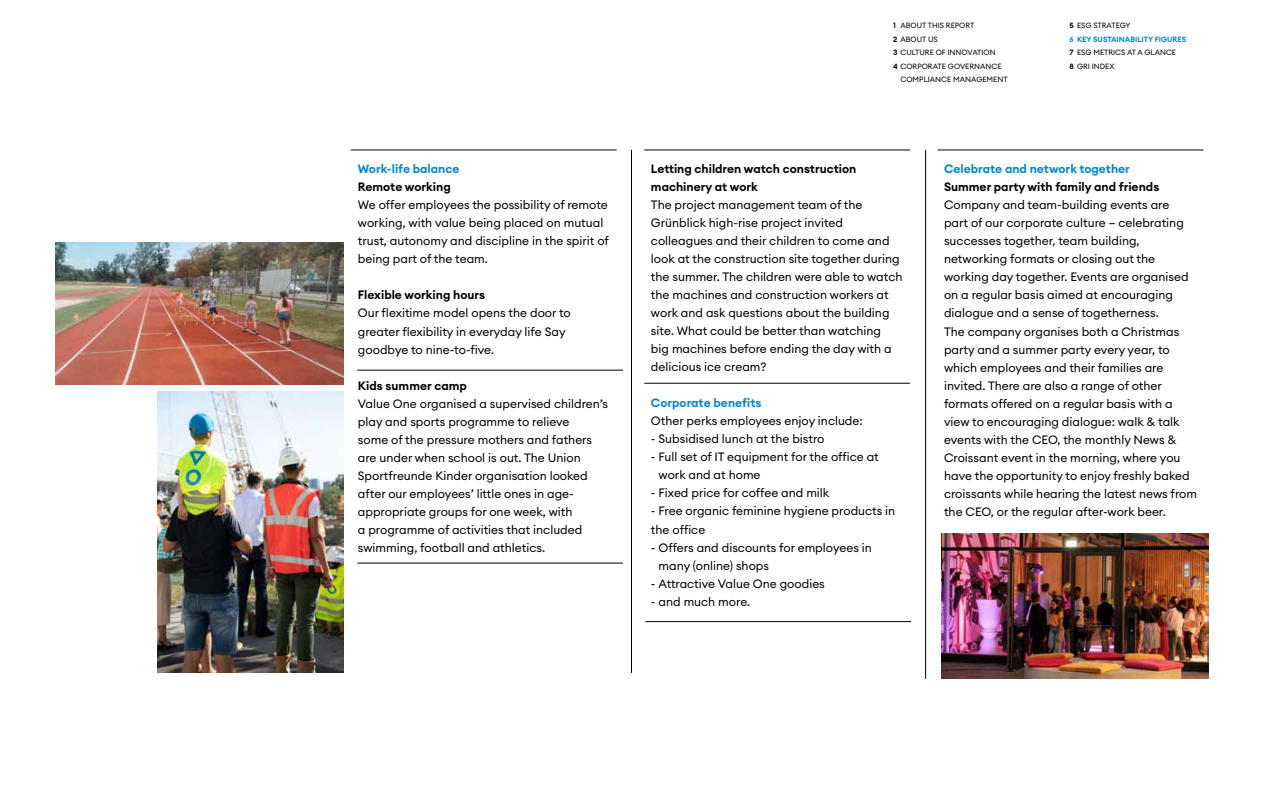
<style>
.page{position:relative;width:1263px;height:790px;background:#fff}
.page>*{position:absolute;margin:0;border:0;box-sizing:border-box;transform-origin:0 0}
.t1{font:12px/18px "Euclid Circular A";color:#000}
.t2{font:600 12px/18px "Euclid Circular A";color:#000}
.t3{font:600 12px "Euclid Circular A";color:#0086cd}
.t4{font:7.5px/13.5px "Euclid Circular A";color:#000}
.s1{font-weight:600}
.s2{font-weight:600;color:#0086cd}
</style>
<div class="page">
<hr style="left:631px;top:150px;width:1px;height:522px;background:#000">
<hr style="left:925px;top:150px;width:1px;height:528px;background:#000">
<hr style="left:357px;top:370px;width:266px;height:1px;background:#000">
<hr style="left:357px;top:562px;width:266px;height:1px;background:#000">
<hr style="left:645px;top:621px;width:266px;height:1px;background:#000">
<hr style="left:644px;top:383px;width:266px;height:1px;background:#000">
<hr style="left:644px;top:150px;width:266px;height:1px;background:#000">
<hr style="left:351px;top:150px;width:266px;height:1px;background:#000">
<hr style="left:938px;top:150px;width:265px;height:1px;background:#000">
<img style="left:157px;top:391px;width:186px;height:281px">
<img style="left:941px;top:533px;width:268px;height:145px">
<img style="left:55px;top:243px;width:288px;height:141px">
<p class="t3" style="left:358px;top:161px;width:103px">Work-life balance</p>
<p class="t2" style="left:358px;top:178px;width:94px">Remote working</p>
<p class="t1" style="left:358px;top:196px;width:253px">We offer employees the possibility of remote working, with value being placed on mutual trust, autonomy and discipline in the spirit of being part of the team.</p>
<p class="t2" style="left:358px;top:286px;width:129px">Flexible working hours</p>
<p class="t1" style="left:358px;top:304px;width:214px">Our flexitime model opens the door to greater flexibility in everyday life Say goodbye to nine-to-five.</p>
<p class="t2" style="left:358px;top:376px;width:110px">Kids summer camp</p>
<p class="t1" style="left:358px;top:394px;width:252px">Value One organised a supervised children’s play and sports programme to relieve<br>some of the pressure mothers and fathers are under when school is out. The Union Sportfreunde Kinder organisation looked after our employees’ little ones in age&shy;appropriate groups for one week, with<br>a programme of activities that included swimming, football and athletics.</p>
<p class="t4" style="left:893px;top:19px;width:83px"><span class="s1">1</span> ABOUT THIS REPORT</p>
<p class="t4" style="left:893px;top:32px;width:46px"><span class="s1">2</span> ABOUT US</p>
<p class="t4" style="left:893px;top:46px;width:104px"><span class="s1">3</span> CULTURE OF INNOVATION</p>
<p class="t4" style="left:893px;top:59px;width:110px"><span class="s1">4</span> CORPORATE GOVERNANCE</p>
<p class="t4" style="left:900px;top:73px;width:109px">COMPLIANCE MANAGEMENT</p>
<p class="t4" style="left:1069px;top:19px;width:118px"><span class="s1">5</span> ESG STRATEGY<br><span class="s2">6 KEY SUSTAINABILITY FIGURES<br></span><span class="s1">7</span> ESG METRICS AT A GLANCE<br><span class="s1">8</span> GRI INDEX</p>
<p class="t2" style="left:651px;top:160px;width:207px">Letting children watch construction machinery at work</p>
<p class="t1" style="left:651px;top:196px;width:253px">The project management team of the Grünblick high-rise project invited colleagues and their children to come and look at the construction site together during the summer. The children were able to watch the machines and construction workers at work and ask questions about the building site. What could be better than watching<br>big machines before ending the day with a delicious ice cream?</p>
<p class="t3" style="left:651px;top:395px;width:112px">Corporate benefits</p>
<p class="t1" style="left:651px;top:412px;width:213px">Other perks employees enjoy include:</p>
<p class="t1" style="left:651px;top:430px;width:175px">- Subsidised lunch at the bistro</p>
<p class="t1" style="left:658px;top:448px;width:222px;text-indent:-8px">- Full set of IT equipment for the office at work and at home</p>
<p class="t1" style="left:651px;top:484px;width:180px">- Fixed price for coffee and milk</p>
<p class="t1" style="left:651px;top:502px;width:246px">- Free organic feminine hygiene products in the office</p>
<p class="t1" style="left:658px;top:538px;width:215px;text-indent:-8px">- Offers and discounts for employees in many (online) shops</p>
<p class="t1" style="left:651px;top:574px;width:175px">- Attractive Value One goodies</p>
<p class="t1" style="left:651px;top:592px;width:101px">- and much more.</p>
<p class="t3" style="left:944px;top:161px;width:187px">Celebrate and network together</p>
<p class="t2" style="left:944px;top:178px;width:217px">Summer party with family and friends</p>
<p class="t1" style="left:944px;top:196px;width:254px">Company and team-building events are<br>part of our corporate culture – celebrating successes together, team building, networking formats or closing out the working day together. Events are organised on a regular basis aimed at encouraging dialogue and a sense of togetherness.<br>The company organises both a Christmas party and a summer party every year, to which employees and their families are invited. There are also a range of other formats offered on a regular basis with a view to encouraging dialogue: walk &amp; talk events with the CEO, the monthly News &amp; Croissant event in the morning, where you have the opportunity to enjoy freshly baked croissants while hearing the latest news from the CEO, or the regular after-work beer.</p>
</div>
